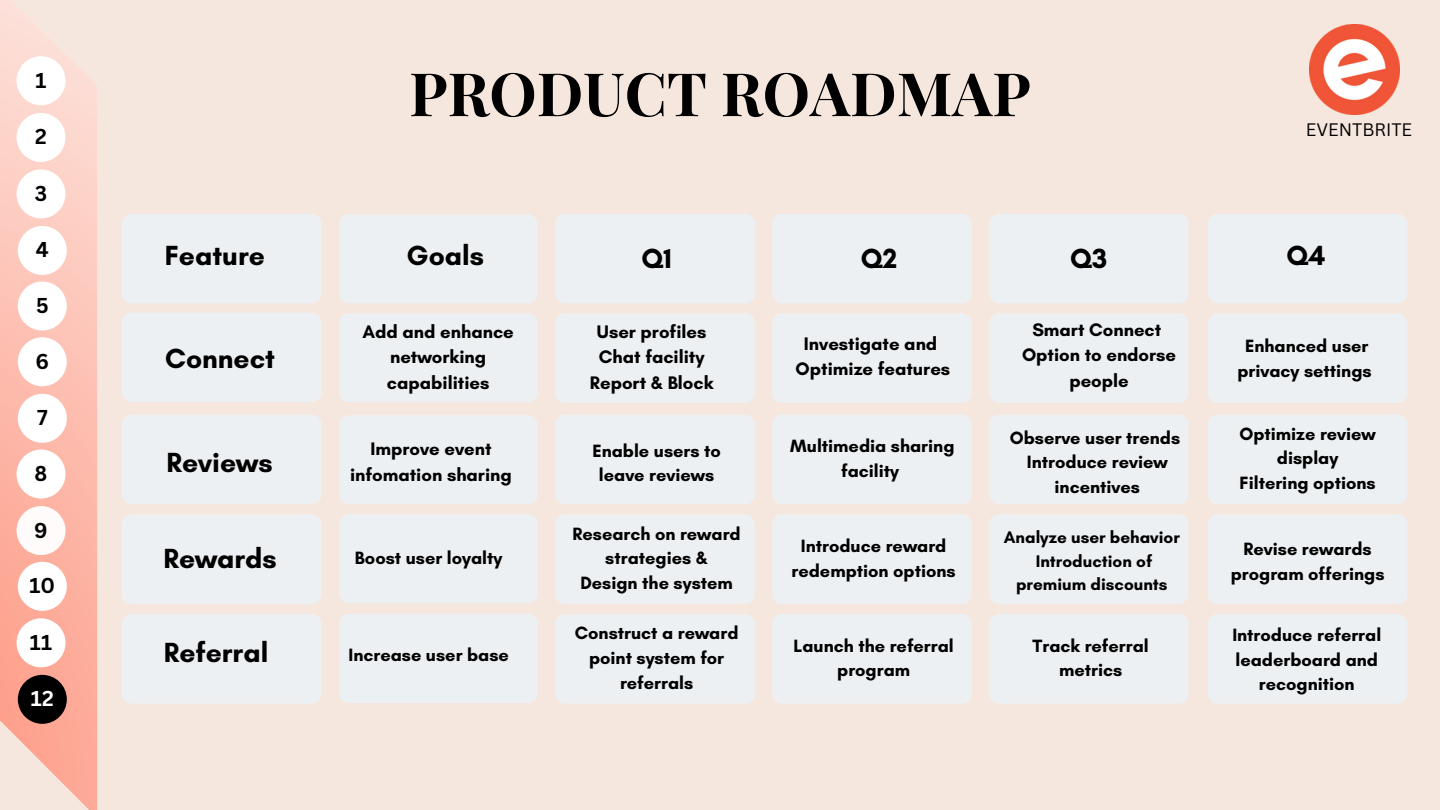
<style>
.page{position:relative;width:1440px;height:810px;background:#f6e7de}
.page>*{position:absolute;margin:0;border:0;box-sizing:border-box;transform-origin:0 0}
.t1{font:700 60px "Playfair Display SC";color:#000}
.t2{font:700 28.2px "Glacial Indifference";color:#000}
.t3{font:700 20.9px "Canva Sans";color:#000}
.t4{font:700 20.9px "Canva Sans";color:#fff}
.t5{font:700 20.9px "Canva Sans";color:#040606}
.t6{font:700 18.5px/25.5px "Glacial Indifference";color:#000;text-align:center}
.t7{font:700 18.2px "Glacial Indifference";color:#000}
.t8{font:700 18.1px/24.8px "Glacial Indifference";color:#000;text-align:center}
.t9{font:17.6px "Canva Sans";color:#000}
.t10{font:700 17.1px/23.2px "Glacial Indifference";color:#000;text-align:center}
</style>
<div class="page">
<div style="left:555px;top:214px;width:200px;height:89px;background:#edf0f2;border-radius:10px"></div>
<div style="left:555px;top:313px;width:200px;height:90px;background:#edf0f2;border-radius:10px"></div>
<div style="left:555px;top:415px;width:200px;height:89px;background:#edf0f2;border-radius:10px"></div>
<div style="left:555px;top:514px;width:200px;height:90px;background:#edf0f2;border-radius:10px"></div>
<div style="left:772px;top:214px;width:200px;height:89px;background:#edf0f2;border-radius:10px"></div>
<div style="left:772px;top:313px;width:200px;height:90px;background:#edf0f2;border-radius:10px"></div>
<div style="left:772px;top:415px;width:200px;height:89px;background:#edf0f2;border-radius:10px"></div>
<div style="left:772px;top:514px;width:200px;height:90px;background:#edf0f2;border-radius:10px"></div>
<div style="left:989px;top:214px;width:200px;height:89px;background:#edf0f2;border-radius:10px"></div>
<div style="left:989px;top:313px;width:200px;height:90px;background:#edf0f2;border-radius:10px"></div>
<div style="left:989px;top:415px;width:200px;height:89px;background:#edf0f2;border-radius:10px"></div>
<div style="left:989px;top:514px;width:200px;height:90px;background:#edf0f2;border-radius:10px"></div>
<div style="left:1208px;top:214px;width:199px;height:89px;background:#edf0f2;border-radius:10px"></div>
<div style="left:1208px;top:313px;width:199px;height:90px;background:#edf0f2;border-radius:10px"></div>
<div style="left:1208px;top:415px;width:199px;height:89px;background:#edf0f2;border-radius:10px"></div>
<div style="left:1208px;top:514px;width:199px;height:90px;background:#edf0f2;border-radius:10px"></div>
<div style="left:122px;top:214px;width:199px;height:89px;background:#edf0f2;border-radius:10px"></div>
<div style="left:122px;top:313px;width:199px;height:89px;background:#edf0f2;border-radius:10px"></div>
<div style="left:122px;top:415px;width:199px;height:89px;background:#edf0f2;border-radius:10px"></div>
<div style="left:122px;top:514px;width:199px;height:90px;background:#edf0f2;border-radius:10px"></div>
<img style="left:1309px;top:25px;width:90px;height:90px">
<div style="left:339px;top:214px;width:199px;height:89px;background:#edf0f2;border-radius:10px"></div>
<div style="left:339px;top:313px;width:199px;height:89px;background:#edf0f2;border-radius:10px"></div>
<div style="left:339px;top:415px;width:199px;height:89px;background:#edf0f2;border-radius:10px"></div>
<div style="left:339px;top:514px;width:199px;height:89px;background:#edf0f2;border-radius:10px"></div>
<div style="left:555px;top:614px;width:200px;height:90px;background:#edf0f2;border-radius:10px"></div>
<div style="left:772px;top:614px;width:200px;height:90px;background:#edf0f2;border-radius:10px"></div>
<div style="left:989px;top:614px;width:200px;height:90px;background:#edf0f2;border-radius:10px"></div>
<div style="left:1208px;top:614px;width:199px;height:90px;background:#edf0f2;border-radius:10px"></div>
<div style="left:122px;top:614px;width:199px;height:90px;background:#edf0f2;border-radius:10px"></div>
<div style="left:339px;top:614px;width:199px;height:89px;background:#edf0f2;border-radius:10px"></div>
<svg style="left:0;top:42px;width:97px;height:768px"></svg>
<div style="left:17px;top:169px;width:49px;height:49px;background:#fff;border-radius:50%"></div>
<div style="left:18px;top:226px;width:49px;height:49px;background:#fff;border-radius:50%"></div>
<div style="left:18px;top:282px;width:49px;height:49px;background:#fff;border-radius:50%"></div>
<div style="left:18px;top:337px;width:49px;height:49px;background:#fff;border-radius:50%"></div>
<div style="left:18px;top:394px;width:49px;height:49px;background:#fff;border-radius:50%"></div>
<div style="left:17px;top:450px;width:49px;height:49px;background:#fff;border-radius:50%"></div>
<div style="left:17px;top:56px;width:49px;height:49px;background:#fff;border-radius:50%"></div>
<div style="left:17px;top:113px;width:49px;height:49px;background:#fff;border-radius:50%"></div>
<div style="left:17px;top:506px;width:49px;height:49px;background:#fffbfb;border-radius:50%"></div>
<div style="left:18px;top:562px;width:49px;height:49px;background:#fff;border-radius:50%"></div>
<div style="left:17px;top:618px;width:49px;height:49px;background:#fff;border-radius:50%"></div>
<div style="left:18px;top:675px;width:49px;height:49px;background:#000;border-radius:50%"></div>
<h2 class="t3" style="left:36px;top:65px;width:13px">1</h2>
<p class="t3" style="left:35px;top:122px;width:13px">2</p>
<p class="t3" style="left:35px;top:179px;width:14px">3</p>
<p class="t3" style="left:36px;top:235px;width:15px">4</p>
<p class="t3" style="left:36px;top:291px;width:14px">5</p>
<p class="t3" style="left:36px;top:346px;width:15px">6</p>
<p class="t3" style="left:37px;top:403px;width:12px">7</p>
<h4 class="t3" style="left:35px;top:459px;width:14px">8</h4>
<p class="t5" style="left:34px;top:515px;width:15px">9</p>
<p class="t3" style="left:29px;top:571px;width:27px">10</p>
<p class="t3" style="left:30px;top:628px;width:24px">11</p>
<p class="t4" style="left:31px;top:684px;width:24px">12</p>
<p class="t1" style="left:409px;top:51px;width:623px">PRODUCT ROADMAP</p>
<p class="t9" style="left:1306px;top:118px;width:108px">EVENTBRITE</p>
<p class="t2" style="left:165px;top:239px;width:102px">Feature</p>
<p class="t2" style="left:407px;top:239px;width:79px">Goals</p>
<p class="t2" style="left:165px;top:341px;width:111px">Connect</p>
<h3 class="t6" style="left:362px;top:319px;width:153px">Add and enhance networking capabilities</h3>
<p class="t2" style="left:641px;top:241px;width:32px">Q1</p>
<p class="t2" style="left:861px;top:241px;width:38px">Q2</p>
<p class="t2" style="left:1070px;top:241px;width:39px">Q3</p>
<p class="t2" style="left:1287px;top:239px;width:40px">Q4</p>
<p class="t6" style="left:597px;top:319px;width:111px">User profiles</p>
<p class="t6" style="left:599px;top:344px;width:107px">Chat facility</p>
<h3 class="t6" style="left:590px;top:370px;width:125px">Report &amp; Block</h3>
<h1 class="t6" style="left:804px;top:331px;width:135px">Investigate and</h1>
<h3 class="t6" style="left:796px;top:356px;width:156px">Optimize features</h3>
<p class="t6" style="left:1032px;top:317px;width:130px">Smart Connect</p>
<p class="t6" style="left:1022px;top:342px;width:156px">Option to endorse people</p>
<p class="t8" style="left:1237px;top:334px;width:136px">Enhanced user privacy settings</p>
<h3 class="t2" style="left:167px;top:446px;width:107px">Reviews</h3>
<h3 class="t2" style="left:163px;top:541px;width:115px">Rewards</h3>
<h3 class="t2" style="left:164px;top:635px;width:106px">Referral</h3>
<p class="t6" style="left:350px;top:436px;width:163px">Improve event infomation sharing</p>
<h2 class="t8" style="left:592px;top:438px;width:130px">Enable users to leave reviews</h2>
<p class="t8" style="left:790px;top:433px;width:166px">Multimedia sharing facility</p>
<p class="t8" style="left:1010px;top:425px;width:172px">Observe user trends</p>
<p class="t8" style="left:1027px;top:450px;width:142px">Introduce review incentives</p>
<p class="t8" style="left:1239px;top:421px;width:138px">Optimize review display</p>
<p class="t8" style="left:1240px;top:470px;width:138px">Filtering options</p>
<p class="t7" style="left:355px;top:547px;width:149px">Boost user loyalty</p>
<p class="t7" style="left:348px;top:643px;width:162px">Increase user base</p>
<p class="t8" style="left:572px;top:521px;width:170px">Research on reward strategies &amp;</p>
<h2 class="t8" style="left:580px;top:570px;width:154px">Design the system</h2>
<h2 class="t8" style="left:575px;top:621px;width:165px">Construct a reward point system for referrals</h2>
<p class="t8" style="left:792px;top:534px;width:166px">Introduce reward redemption options</p>
<p class="t10" style="left:1004px;top:526px;width:178px">Analyze user behavior</p>
<p class="t10" style="left:1016px;top:549px;width:153px">Introduction of premium discounts</p>
<p class="t8" style="left:1231px;top:537px;width:155px">Revise rewards program offerings</p>
<p class="t8" style="left:794px;top:633px;width:162px">Launch the referral program</p>
<p class="t8" style="left:1033px;top:633px;width:118px">Track referral metrics</p>
<p class="t8" style="left:1232px;top:622px;width:150px">Introduce referral leaderboard and recognition</p>
</div>
